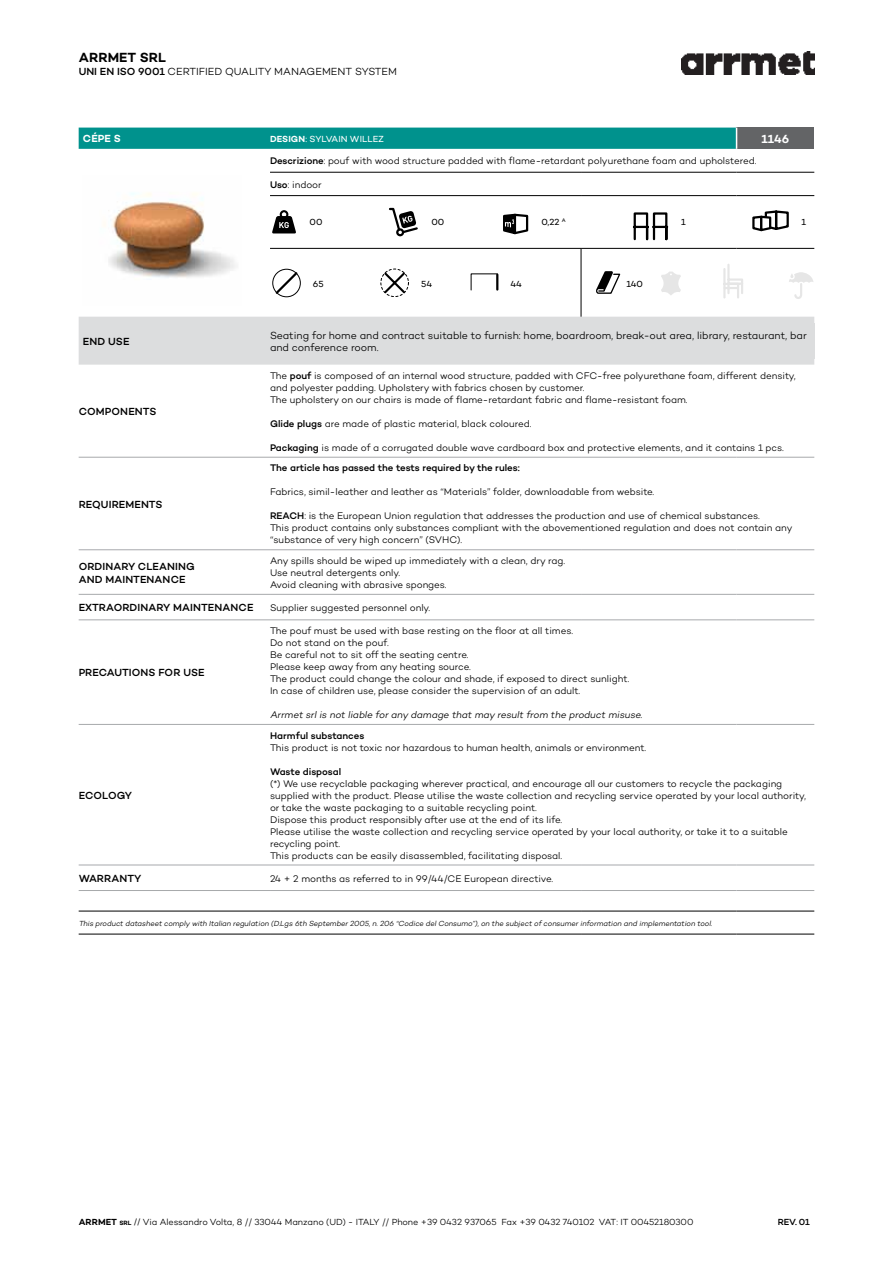
<style>
.page{position:relative;width:893px;height:1263px;background:#fff}
.page>*{position:absolute;margin:0;border:0;box-sizing:border-box;transform-origin:0 0}
.t1{font:600 13.5px "Campton";color:#000}
.t2{font:600 12px "Campton";color:#fff}
.t3{font:300 10.5px/12px "Campton";letter-spacing:-.005em;color:#000}
.t4{font:500 10.5px/13.5px "Campton";letter-spacing:.01em;color:#000}
.t5{font:600 10.5px "Campton";color:#fff}
.t6{font:300 9.75px/12px "Campton";letter-spacing:-.005em;color:#000}
.t7{font:500 9.75px "Campton";letter-spacing:-.005em;color:#000}
.t8{font:italic 300 9.75px "Campton";color:#000}
.t9{font:300 9px "Campton";letter-spacing:-.005em;color:#000}
.t10{font:9px "Campton";letter-spacing:.01em;color:#fff}
.t11{font:9px "Campton";color:#000}
.t12{font:500 9px "Campton";color:#000}
.t13{font:italic 300 7.5px "Campton";color:#000}
.t14{font:5.25px "Campton";color:#000}
.s1{font-weight:500}
.s2{font-weight:600}
.s3{font-weight:600;font-size:6.3px}
</style>
<div class="page">
<img style="left:681px;top:51px;width:133px;height:24px">
<div style="left:737px;top:128px;width:77px;height:21px;background:#636466"></div>
<div style="left:79px;top:317px;width:735px;height:48px;background:#dcddde"></div>
<hr style="left:270px;top:172px;width:311px;height:1px;background:#000">
<hr style="left:581px;top:172px;width:156px;height:1px;background:#000">
<hr style="left:737px;top:172px;width:77px;height:1px;background:#000">
<hr style="left:270px;top:195px;width:311px;height:1px;background:#000">
<hr style="left:581px;top:195px;width:156px;height:1px;background:#000">
<hr style="left:737px;top:195px;width:77px;height:1px;background:#000">
<hr style="left:270px;top:248px;width:311px;height:1px;background:#000">
<hr style="left:581px;top:248px;width:156px;height:1px;background:#000">
<hr style="left:581px;top:249px;width:1px;height:68px;background:#000">
<hr style="left:737px;top:248px;width:77px;height:1px;background:#000">
<div style="left:79px;top:128px;width:658px;height:21px;background:#00928d"></div>
<hr style="left:79px;top:457px;width:191px;height:1px;background:#a7a9ac">
<hr style="left:270px;top:457px;width:311px;height:1px;background:#a7a9ac">
<hr style="left:581px;top:457px;width:156px;height:1px;background:#a7a9ac">
<hr style="left:737px;top:457px;width:77px;height:1px;background:#a7a9ac">
<hr style="left:79px;top:549px;width:191px;height:1px;background:#a7a9ac">
<hr style="left:270px;top:549px;width:311px;height:1px;background:#a7a9ac">
<hr style="left:581px;top:549px;width:156px;height:1px;background:#a7a9ac">
<hr style="left:737px;top:549px;width:77px;height:1px;background:#a7a9ac">
<hr style="left:79px;top:594px;width:191px;height:1px;background:#a7a9ac">
<hr style="left:270px;top:594px;width:311px;height:1px;background:#a7a9ac">
<hr style="left:581px;top:594px;width:156px;height:1px;background:#a7a9ac">
<hr style="left:737px;top:594px;width:77px;height:1px;background:#a7a9ac">
<hr style="left:79px;top:620px;width:191px;height:1px;background:#a7a9ac">
<hr style="left:270px;top:620px;width:311px;height:1px;background:#a7a9ac">
<hr style="left:581px;top:620px;width:156px;height:1px;background:#a7a9ac">
<hr style="left:737px;top:620px;width:77px;height:1px;background:#a7a9ac">
<hr style="left:79px;top:724px;width:191px;height:1px;background:#a7a9ac">
<hr style="left:270px;top:724px;width:311px;height:1px;background:#a7a9ac">
<hr style="left:581px;top:724px;width:156px;height:1px;background:#a7a9ac">
<hr style="left:737px;top:724px;width:77px;height:1px;background:#a7a9ac">
<hr style="left:79px;top:865px;width:191px;height:1px;background:#a7a9ac">
<hr style="left:270px;top:865px;width:311px;height:1px;background:#a7a9ac">
<hr style="left:581px;top:865px;width:156px;height:1px;background:#a7a9ac">
<hr style="left:737px;top:865px;width:77px;height:1px;background:#a7a9ac">
<hr style="left:79px;top:890px;width:191px;height:1px;background:#a7a9ac">
<hr style="left:270px;top:890px;width:311px;height:1px;background:#a7a9ac">
<hr style="left:581px;top:890px;width:156px;height:1px;background:#a7a9ac">
<hr style="left:737px;top:890px;width:77px;height:1px;background:#a7a9ac">
<hr style="left:79px;top:911px;width:191px;height:1px;background:#000">
<hr style="left:270px;top:911px;width:311px;height:1px;background:#000">
<hr style="left:581px;top:911px;width:156px;height:1px;background:#000">
<hr style="left:737px;top:911px;width:77px;height:1px;background:#000">
<hr style="left:79px;top:934px;width:191px;height:1px;background:#000">
<hr style="left:270px;top:934px;width:311px;height:1px;background:#000">
<hr style="left:581px;top:934px;width:156px;height:1px;background:#000">
<hr style="left:737px;top:934px;width:77px;height:1px;background:#000">
<div style="left:272px;top:269px;width:29px;height:28px;border:1px solid #000;border-radius:50%"></div>
<svg style="left:274px;top:270px;width:25px;height:26px"></svg>
<div style="left:380px;top:269px;width:29px;height:28px;border:1px dashed #000;border-radius:50%"></div>
<svg style="left:382px;top:271px;width:25px;height:24px"></svg>
<svg style="left:471px;top:273px;width:27px;height:18px"></svg>
<svg style="left:661px;top:272px;width:20px;height:23px"></svg>
<svg style="left:596px;top:271px;width:25px;height:23px"></svg>
<svg style="left:789px;top:272px;width:24px;height:27px"></svg>
<svg style="left:723px;top:264px;width:20px;height:35px"></svg>
<div style="left:270px;top:323px;width:544px;height:35px;background:#dcddde"></div>
<img style="left:108px;top:193px;width:128px;height:85px">
<svg style="left:503px;top:213px;width:26px;height:22px"></svg>
<div style="left:396px;top:228px;width:8px;height:8px;border:2px solid #000;border-radius:50%"></div>
<svg style="left:389px;top:207px;width:29px;height:28px"></svg>
<svg style="left:272px;top:210px;width:24px;height:23px"></svg>
<svg style="left:752px;top:210px;width:37px;height:21px"></svg>
<svg style="left:633px;top:212px;width:35px;height:28px"></svg>
<h1 class="t1" style="left:79px;top:49px;width:89px">ARRMET SRL</h1>
<p class="t3" style="left:79px;top:66px;width:320px"><span class="s1">UNI EN ISO 9001</span> CERTIFIED QUALITY MANAGEMENT SYSTEM</p>
<p class="t5" style="left:83px;top:132px;width:39px">CÉPE S</p>
<p class="t10" style="left:270px;top:133px;width:116px"><span class="s2">DESIGN</span>: SYLVAIN WILLEZ</p>
<p class="t2" style="left:762px;top:131px;width:29px">1146</p>
<p class="t6" style="left:270px;top:155px;width:488px"><span class="s1">DESCRIZIONE</span>: pouf with wood structure padded with flame-retardant polyurethane foam and upholstered.</p>
<p class="t6" style="left:270px;top:178px;width:53px"><span class="s1">USO</span>: indoor</p>
<p class="t11" style="left:431px;top:216px;width:14px">00</p>
<p class="t14" style="left:562px;top:217px;width:5px">A</p>
<p class="t11" style="left:681px;top:216px;width:6px">1</p>
<p class="t11" style="left:310px;top:216px;width:14px">00</p>
<p class="t11" style="left:541px;top:216px;width:19px">0,22</p>
<p class="t11" style="left:801px;top:216px;width:6px">1</p>
<p class="t11" style="left:313px;top:279px;width:12px">65</p>
<p class="t11" style="left:421px;top:279px;width:13px">54</p>
<p class="t11" style="left:510px;top:278px;width:13px">44</p>
<p class="t11" style="left:626px;top:278px;width:18px">140</p>
<p class="t4" style="left:83px;top:334px;width:47px">END USE</p>
<p class="t3" style="left:270px;top:329px;width:538px">Seating for home and contract suitable to furnish: home, boardroom, break-out area, library, restaurant, bar and conference room.</p>
<p class="t4" style="left:79px;top:405px;width:79px">COMPONENTS</p>
<p class="t4" style="left:79px;top:497px;width:85px">REQUIREMENTS</p>
<p class="t6" style="left:270px;top:369px;width:527px">The <span class="s1">POUF</span> is composed of an internal wood structure, padded with CFC-free polyurethane foam, different density, and polyester padding. Upholstery with fabrics chosen by customer.<br>The upholstery on our chairs is made of flame-retardant fabric and flame-resistant foam.</p>
<p class="t6" style="left:270px;top:417px;width:263px"><span class="s1">GLIDE PLUGS</span> are made of plastic material, black coloured.</p>
<p class="t6" style="left:270px;top:441px;width:515px"><span class="s1">PACKAGING</span> is made of a corrugated double wave cardboard box and protective elements, and it contains 1 pcs.</p>
<p class="t7" style="left:270px;top:462px;width:251px">THE ARTICLE HAS PASSED THE TESTS REQUIRED BY THE RULES:</p>
<p class="t6" style="left:270px;top:486px;width:386px">Fabrics, simil-leather and leather as “Materials” folder, downloadable from website.</p>
<p class="t6" style="left:270px;top:510px;width:524px"><span class="s1">REACH</span>: is the European Union regulation that addresses the production and use of chemical substances.<br>This product contains only substances compliant with the abovementioned regulation and does not contain any “substance of very high concern” (SVHC).</p>
<p class="t4" style="left:79px;top:559px;width:115px;text-indent:24px">INARY CLEANING<br>AND MAINTENANCE</p>
<p class="t6" style="left:270px;top:554px;width:297px">Any spills should be wiped up immediately with a clean, dry rag.<br>Use neutral detergents only.<br>Avoid cleaning with abrasive sponges.</p>
<p class="t4" style="left:79px;top:601px;width:168px">EXTRAORDINARY MAINTENANCE</p>
<p class="t6" style="left:270px;top:601px;width:162px">Supplier suggested personnel only.</p>
<p class="t4" style="left:79px;top:559px;width:9px">ORD</p>
<p class="t4" style="left:79px;top:666px;width:8px">PRECAU</p>
<p class="t4" style="left:122px;top:666px;width:83px">TIONS FOR USE</p>
<p class="t4" style="left:79px;top:788px;width:55px">ECOLOGY</p>
<p class="t6" style="left:270px;top:624px;width:361px">The pouf must be used with base resting on the floor at all times.<br>Do not stand on the pouf.<br>Be careful not to sit off the seating centre.<br>Please keep away from any heating source.<br>The product could change the colour and shade, if exposed to direct sunlight.<br>In case of children use, please consider the supervision of an adult.</p>
<p class="t8" style="left:270px;top:709px;width:376px">Arrmet srlis not liable forany damage that may result from the product misuse.</p>
<p class="t7" style="left:270px;top:729px;width:96px">HARMFUL SUBSTANCES</p>
<p class="t6" style="left:270px;top:741px;width:378px">This product is not toxic nor hazardous to human health, animals or environment.</p>
<p class="t7" style="left:270px;top:765px;width:73px">WASTE DISPOSAL</p>
<p class="t6" style="left:270px;top:777px;width:537px">(*) We use recyclable packaging wherever practical, and encourage all our customers to recycle the packaging supplied with the product. Please utilise the waste collection and recycling service operated by your local authority, or take the waste packaging to a suitable recycling point.<br>Dispose this product responsibly after use at the end of its life.<br>Please utilise the waste collection and recycling service operated by your local authority, or take it to a suitable recycling point.<br>This products can be easily disassembled, facilitating disposal.</p>
<p class="t4" style="left:79px;top:871px;width:19px">WARRA</p>
<p class="t4" style="left:119px;top:871px;width:24px">NTY</p>
<p class="t6" style="left:270px;top:872px;width:285px">24 + 2 months as referred to in 99/44/CE European directive.</p>
<p class="t13" style="left:79px;top:918px;width:636px">This product datasheet comply with Italian regulation (D.Lgs 6th September2005,n.206 “Codice delConsumo”),on the subject ofconsumerinformation and implementation tool.</p>
<p class="t9" style="left:79px;top:1216px;width:616px"><span class="s2">ARRMET</span> <span class="s3">srl</span> // Via Alessandro Volta, 8 // 33044 Manzano (UD) - ITALY // Phone +39 0432 937065 Fax +39 0432 740102 VAT: IT 00452180300</p>
<p class="t12" style="left:778px;top:1216px;width:34px">REV. 01</p>
</div>
